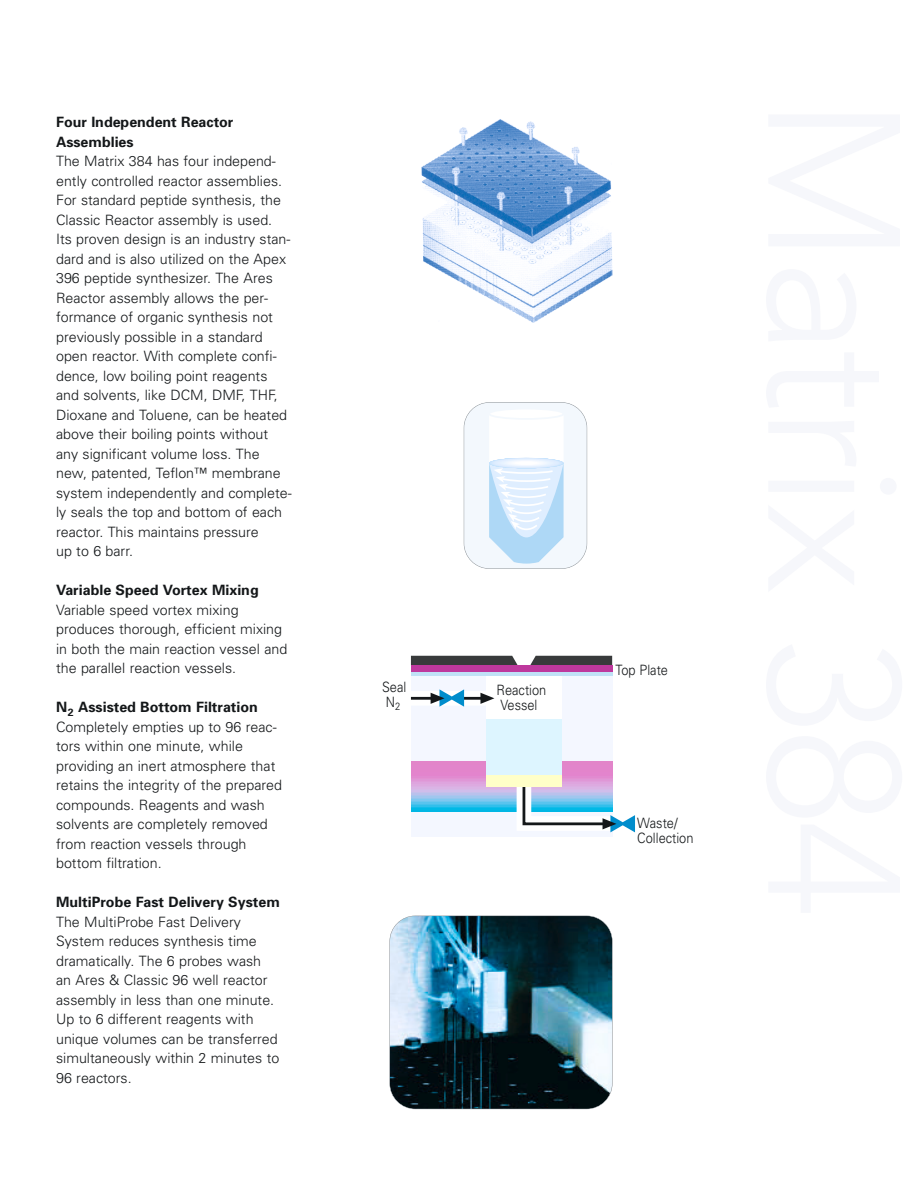
<style>
.page{position:relative;width:918px;height:1188px;background:#fff}
.page>*{position:absolute;margin:0;border:0;box-sizing:border-box;transform-origin:0 0}
.t1{font:300 14.25px/19.5px "Univers";color:#141719}
.t2{font:700 14.25px/19.5px "Univers";color:#141719}
.t3{font:300 14.25px/15px "Univers";color:#141719;scale:.9 1}
.s1{font-weight:700}
</style>
<div class="page">
<img style="left:421px;top:119px;width:192px;height:204px">
<img style="left:390px;top:916px;width:222px;height:193px;border-radius:26px">
<div style="left:389px;top:916px;width:224px;height:193px;border:1px solid #8e9499;border-radius:26px"></div>
<div style="left:411px;top:675px;width:201px;height:161px;background:#f4f7ff"></div>
<svg style="left:411px;top:656px;width:107px;height:9px"></svg>
<svg style="left:530px;top:656px;width:82px;height:9px"></svg>
<div style="left:486px;top:675px;width:76px;height:111px;background:#fff"></div>
<div style="left:411px;top:665px;width:201px;height:8px;background:#be389d"></div>
<svg style="left:410px;top:684px;width:225px;height:153px"></svg>
<div style="left:486px;top:719px;width:76px;height:67px;background:#ddf5ff"></div>
<div style="left:486px;top:775px;width:76px;height:11px;background:#ffffc8"></div>
<hr style="left:411px;top:673px;width:201px;height:3px;background:#c0e1f6">
<div style="left:465px;top:402px;width:122px;height:167px;background:#f3f8fd;border-radius:26px"></div>
<div style="left:489px;top:409px;width:75px;height:10px;background:#fff;border-radius:50%"></div>
<div style="left:488px;top:408px;width:76px;height:12px;border:2px solid #f3f8fd;border-radius:50%"></div>
<svg style="left:489px;top:413px;width:75px;height:151px"></svg>
<div style="left:464px;top:402px;width:123px;height:167px;border:1px solid #8e9499;border-radius:26px"></div>
<p class="t2" style="left:56px;top:114px;width:179px">Four Independent Reactor<br>Assemblies</p>
<p class="t1" style="left:56px;top:153px;width:237px">The Matrix 384 has four independ&shy;ently controlled reactor assemblies.<br>For standard peptide synthesis, the Classic Reactor assembly is used.<br>Its proven design is an industry stan&shy;dard and is also utilized on the Apex 396 peptide synthesizer. The Ares Reactor assembly allows the per&shy;formance of organic synthesis not previously possible in a standard open reactor. With complete confi&shy;dence, low boiling point reagents and solvents, like DCM, DMF, THF, Dioxane and Toluene, can be heated above their boiling points without any significant volume loss. The new, patented, Teflon™ membrane system independently and complete&shy;ly seals the top and bottom of each reactor. This maintains pressure<br>up to 6 barr.</p>
<p class="t2" style="left:56px;top:582px;width:204px">Variable Speed Vortex Mixing</p>
<p class="t1" style="left:56px;top:601px;width:233px">Variable speed vortex mixing produces thorough, efficient mixing in both the main reaction vessel and the parallel reaction vessels.</p>
<p class="t1" style="left:56px;top:699px;width:228px"><span class="s1">N</span><sub>2</sub> <span class="s1">Assisted Bottom Filtration<br></span>Completely empties up to 96 reac&shy;tors within one minute, while providing an inert atmosphere that retains the integrity of the prepared compounds. Reagents and wash solvents are completely removed from reaction vessels through bottom filtration.</p>
<p class="t2" style="left:56px;top:894px;width:225px">MultiProbe Fast Delivery System</p>
<p class="t1" style="left:56px;top:913px;width:225px">The MultiProbe Fast Delivery<br>System reduces synthesis time dramatically. The 6 probes wash an Ares &amp; Classic 96 well reactor assembly in less than one minute.<br>Up to 6 different reagents with unique volumes can be transferred simultaneously within 2 minutes to<br>96 reactors.</p>
<p class="t3" style="left:382px;top:680px;width:28px">Seal<br>N<sub>2</sub></p>
<p class="t3" style="left:497px;top:684px;width:57px">Reaction<br>Vessel</p>
<p class="t3" style="left:615px;top:664px;width:60px">Top Plate</p>
<p class="t3" style="left:637px;top:816px;width:64px">Waste/<br>Collection</p>
</div>
